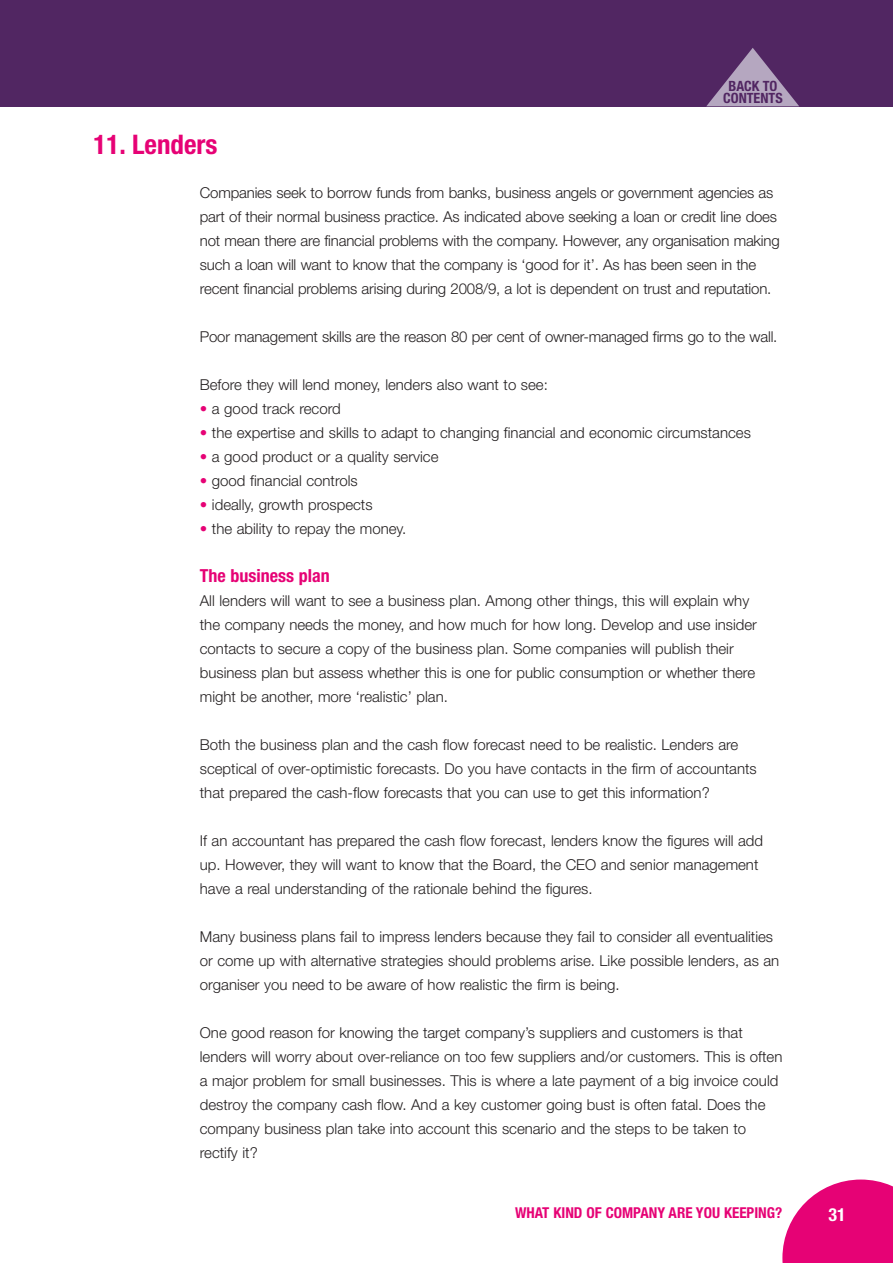
<style>
.page{position:relative;width:893px;height:1263px;background:#fff}
.page>*{position:absolute;margin:0;border:0;box-sizing:border-box;transform-origin:0 0}
.t1{font:700 condensed 27px "Helvetica Neue";color:#e60275}
.t2{font:700 condensed 18px "Helvetica Neue";color:#e60275}
.t3{font:700 condensed 18px "Helvetica Neue";color:#fff}
.t4{font:300 15px/24px "Helvetica Neue";color:#231f20}
.t5{font:700 condensed 15px "Helvetica Neue";color:#e60275}
.t6{font:700 condensed 14.1px/12px "Helvetica Neue";color:#512662;text-align:center}
.s1{color:#e60275}
</style>
<div class="page">
<svg style="left:782px;top:1179px;width:111px;height:84px"></svg>
<div style="left:0;top:0;width:893px;height:106px;background:#512662"></div>
<svg style="left:706px;top:48px;width:93px;height:58px"></svg>
<p class="t6" style="left:723px;top:82px;width:61px">BACK TO<br>CONTENTS</p>
<h1 class="t1" style="left:94px;top:134px;width:126px">11. Lenders</h1>
<p class="t4" style="left:200px;top:182px;width:581px">Companies seek to borrow funds from banks, business angels or government agencies as part of their normal business practice. As indicated above seeking a loan or credit line does not mean there are financial problems with the company. However, any organisation making such a loan will want to know that the company is ‘good for it’. As has been seen in the recent financial problems arising during 2008/9, a lot is dependent on trust and reputation.</p>
<p class="t4" style="left:200px;top:326px;width:579px">Poor management skills are the reason 80 per cent of owner-managed firms go to the wall.</p>
<p class="t4" style="left:200px;top:374px;width:350px">Before they will lend money, lenders also want to see:</p>
<p class="t4" style="left:200px;top:398px;width:142px"><span class="s1">•</span> a good track record</p>
<p class="t4" style="left:200px;top:422px;width:552px"><span class="s1">•</span> the expertise and skills to adapt to changing financial and economic circumstances</p>
<p class="t4" style="left:200px;top:446px;width:240px"><span class="s1">•</span> a good product or a quality service</p>
<p class="t4" style="left:200px;top:470px;width:159px"><span class="s1">•</span> good financial controls</p>
<p class="t4" style="left:200px;top:494px;width:174px"><span class="s1">•</span> ideally, growth prospects</p>
<p class="t4" style="left:200px;top:518px;width:208px"><span class="s1">•</span> the ability to repay the money.</p>
<p class="t2" style="left:200px;top:569px;width:132px">The business plan</p>
<p class="t4" style="left:200px;top:590px;width:559px">All lenders will want to see a business plan. Among other things, this will explain why the company needs the money, and how much for how long. Develop and use insider contacts to secure a copy of the business plan. Some companies will publish their business plan but assess whether this is one for public consumption or whether there might be another, more ‘realistic’ plan.</p>
<p class="t4" style="left:200px;top:734px;width:558px">Both the business plan and the cash flow forecast need to be realistic. Lenders are sceptical of over-optimistic forecasts. Do you have contacts in the firm of accountants that prepared the cash-flow forecasts that you can use to get this information?</p>
<p class="t4" style="left:200px;top:830px;width:565px">If an accountant has prepared the cash flow forecast, lenders know the figures will add up. However, they will want to know that the Board, the CEO and senior management have a real understanding of the rationale behind the figures.</p>
<p class="t4" style="left:200px;top:926px;width:581px">Many business plans fail to impress lenders because they fail to consider all eventualities or come up with alternative strategies should problems arise. Like possible lenders, as an organiser you need to be aware of how realistic the firm is being.</p>
<p class="t4" style="left:200px;top:1022px;width:584px">One good reason for knowing the target company’s suppliers and customers is that lenders will worry about over-reliance on too few suppliers and/or customers. This is often a major problem for small businesses. This is where a late payment of a big invoice could destroy the company cash flow. And a key customer going bust is often fatal. Does the company business plan take into account this scenario and the steps to be taken to rectify it?</p>
<p class="t5" style="left:515px;top:1207px;width:269px">WHAT KIND OF COMPANY ARE YOU KEEPING?</p>
<p class="t3" style="left:828px;top:1208px;width:19px">31</p>
</div>
